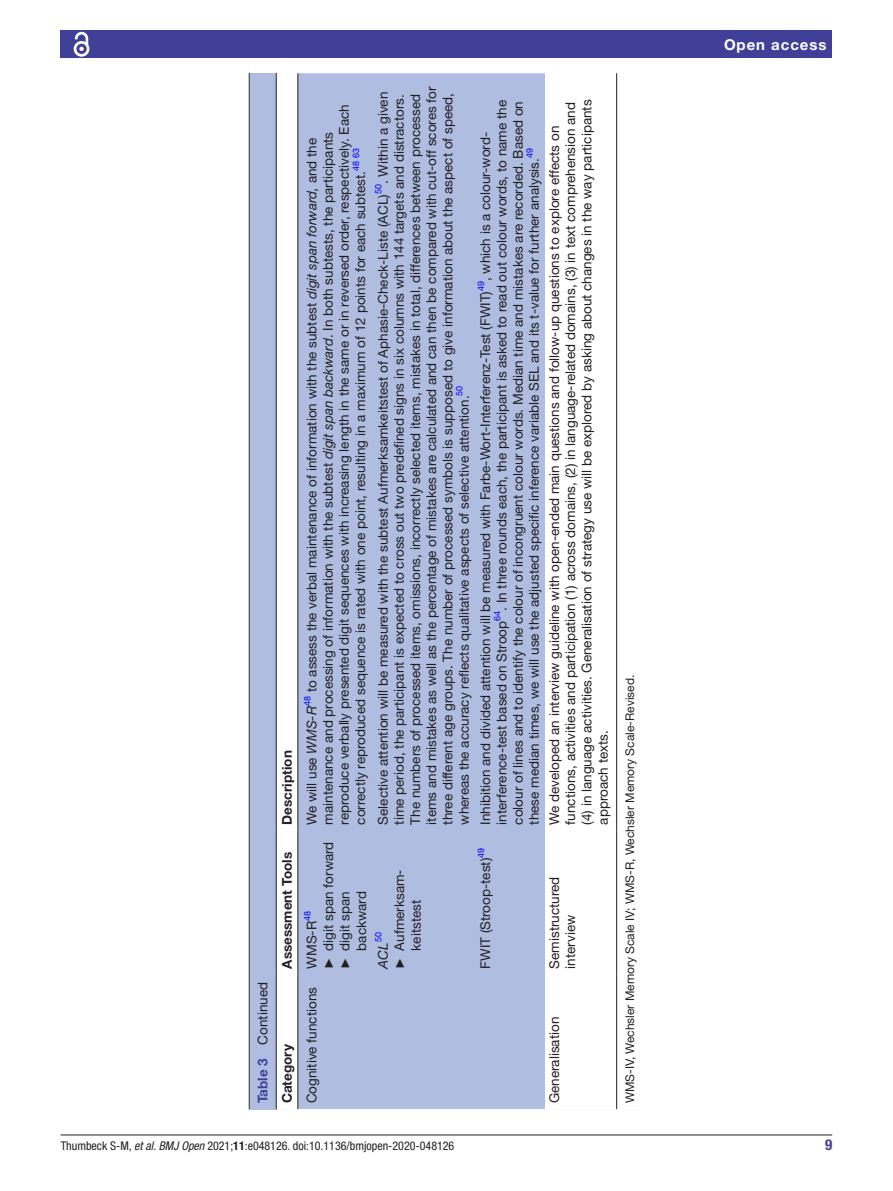
<style>
.page{position:relative;width:893px;height:1191px;background:#fff}
.page>*{position:absolute;margin:0;border:0;box-sizing:border-box;transform-origin:0 0}
.t1{font:700 15px "Helvetica Neue LT Std";letter-spacing:.065em;color:#fff}
.t2{font:700 condensed 15px "Helvetica Neue LT Std";color:#414099}
.t3{font:13.5px/16.2px "Helvetica Neue LT Std";color:#231f20}
.t4{font:700 13.5px "Helvetica Neue LT Std";color:#231f20}
.t5{font:italic 13.5px "Helvetica Neue LT Std";color:#231f20}
.t6{font:condensed 12px "Helvetica Neue LT Std";color:#231f20}
.t7{font:12px "Helvetica Neue LT Std";color:#231f20}
.t8{font:9px "Helvetica Neue LT Std";color:#00f}
.s1{font-weight:700;color:#414099}
.s2{font-style:italic}
.s3{font-family:"Arial";font-size:12px}
.s4{font-weight:700}
</style>
<div class="page">
<hr style="left:61px;top:1134px;width:771px;height:1px;background:#231f20">
<div style="left:61px;top:31px;width:771px;height:27px;background:#414099"></div>
<svg style="left:73px;top:31px;width:17px;height:26px"></svg>
<div style="left:268px;top:73px;width:375px;height:1036px;background:#afbde1"></div>
<div style="left:277px;top:73px;width:366px;height:1036px;background:#fff"></div>
<svg style="left:298px;top:73px;width:247px;height:1036px"></svg>
<hr style="left:276px;top:974px;width:1px;height:135px;background:#231f20">
<hr style="left:297px;top:974px;width:1px;height:135px;background:#231f20">
<hr style="left:276px;top:830px;width:1px;height:144px;background:#231f20">
<hr style="left:297px;top:830px;width:1px;height:144px;background:#231f20">
<hr style="left:276px;top:73px;width:1px;height:757px;background:#231f20">
<hr style="left:297px;top:73px;width:1px;height:757px;background:#231f20">
<hr style="left:616px;top:830px;width:1px;height:144px;background:#231f20">
<hr style="left:616px;top:73px;width:1px;height:757px;background:#231f20">
<hr style="left:616px;top:974px;width:1px;height:135px;background:#231f20">
<hr style="left:633px;top:73px;width:2px;height:1030px;background:#fff">
<div style="left:250px;top:73px;width:18px;height:1036px;background:#afbde1"></div>
<hr style="left:249px;top:73px;width:1px;height:1036px;background:#231f20">
<p class="t3" style="left:255px;top:1103px;width:123px;rotate:-90deg"><span class="s1">Table 3</span> Continued</p>
<p class="t4" style="left:279px;top:824px;width:76px;rotate:-90deg">Description</p>
<p class="t4" style="left:279px;top:968px;width:118px;rotate:-90deg">Assessment Tools</p>
<p class="t4" style="left:279px;top:1103px;width:61px;rotate:-90deg">Category</p>
<p class="t3" style="left:375px;top:824px;width:739px;text-indent:640px;rotate:-90deg">. Within a given time period, the participant is expected to cross out two predefined signs in six columns with 144 targets and distractors.<br>The numbers of processed items, omissions, incorrectly selected items, mistakes in total, differences between processed items and mistakes as well as the percentage of mistakes are calculated and can then be compared with cut-off scores for three different age groups. The number of processed symbols is supposed to give information about the aspect of speed, whereas the accuracy reflects qualitative aspects of selective attention.</p>
<p class="t3" style="left:546px;top:824px;width:726px;rotate:-90deg">We developed an interview guideline with open-ended main questions and follow-up questions to explore effects on functions, activities and participation (1) across domains, (2) in language-related domains, (3) in text comprehension and (4) in language activities. Generalisation of strategy use will be explored by asking about changes in the way participants approach texts.</p>
<p class="t3" style="left:477px;top:824px;width:726px;rotate:-90deg">Inhibition and divided attention will be measured with Farbe-Wort-Interferenz-Test (FWIT)<sup>49</sup>, which is a colour-word&shy;interference-test based on Stroop<sup>64</sup>. In three rounds each, the participant is asked to read out colour words, to name the colour of lines and to identify the colour of incongruent colour words. Median time and mistakes are recorded. Based on these median times, we will use the adjusted specific inference variable SEL and its t-value for further analysis.</p>
<p class="t3" style="left:303px;top:824px;width:721px;rotate:-90deg">We will use <span class="s2">WMS-R</span><sup>48</sup> to assess the verbal maintenance of information with the subtest <span class="s2">digit span forward,</span> and the maintenance and processing of information with the subtest <span class="s2">digit span backward</span>. In both subtests, the participants reproduce verbally presented digit sequences with increasing length in the same or in reversed order, respectively. Each correctly reproduced sequence is rated with one point, resulting in a maximum of 12 points for each subtest.</p>
<p class="t8" style="left:524px;top:158px;width:11px;rotate:-90deg">49</p>
<p class="t8" style="left:350px;top:171px;width:24px;rotate:-90deg">48 63</p>
<p class="t8" style="left:373px;top:194px;width:11px;rotate:-90deg">50</p>
<p class="t3" style="left:375px;top:824px;width:632px;rotate:-90deg">Selective attention will be measured with the subtest Aufmerksamkeitstest of Aphasie-Check-Liste (ACL)</p>
<p class="t8" style="left:454px;top:395px;width:11px;rotate:-90deg">50</p>
<p class="t3" style="left:320px;top:968px;width:129px;rotate:-90deg"><span class="s3">►</span> digit span forward</p>
<p class="t3" style="left:336px;top:968px;width:79px;rotate:-90deg"><span class="s3">►</span> digit span</p>
<p class="t3" style="left:353px;top:950px;width:61px;rotate:-90deg">backward</p>
<p class="t3" style="left:303px;top:968px;width:59px;rotate:-90deg">WMS-R<sup>48</sup></p>
<p class="t3" style="left:303px;top:1103px;width:118px;rotate:-90deg">Cognitive functions</p>
<p class="t3" style="left:391px;top:950px;width:83px;text-indent:-18px;rotate:-90deg"><span class="s3">►</span> Aufmerksam&shy;keitstest</p>
<p class="t8" style="left:373px;top:942px;width:11px;rotate:-90deg">50</p>
<p class="t5" style="left:375px;top:968px;width:28px;rotate:-90deg">ACL</p>
<p class="t3" style="left:477px;top:968px;width:122px;rotate:-90deg">FWIT (Stroop-test)<sup>49</sup></p>
<p class="t3" style="left:546px;top:968px;width:94px;rotate:-90deg">Semistructured interview</p>
<p class="t3" style="left:546px;top:1103px;width:88px;rotate:-90deg">Generalisation</p>
<p class="t7" style="left:623px;top:1103px;width:430px;rotate:-90deg">WMS-IV, Wechsler Memory Scale IV; WMS-R, Wechsler Memory Scale-Revised.</p>
<p class="t1" style="left:724px;top:35px;width:104px">Open access</p>
<p class="t6" style="left:61px;top:1138px;width:395px">Thumbeck S-M, <span class="s2">et al</span>. <span class="s2">BMJ Open</span> 2021;<span class="s4">11</span>:e048126. doi:10.1136/bmjopen-2020-048126</p>
<p class="t2" style="left:825px;top:1135px;width:9px">9</p>
</div>
